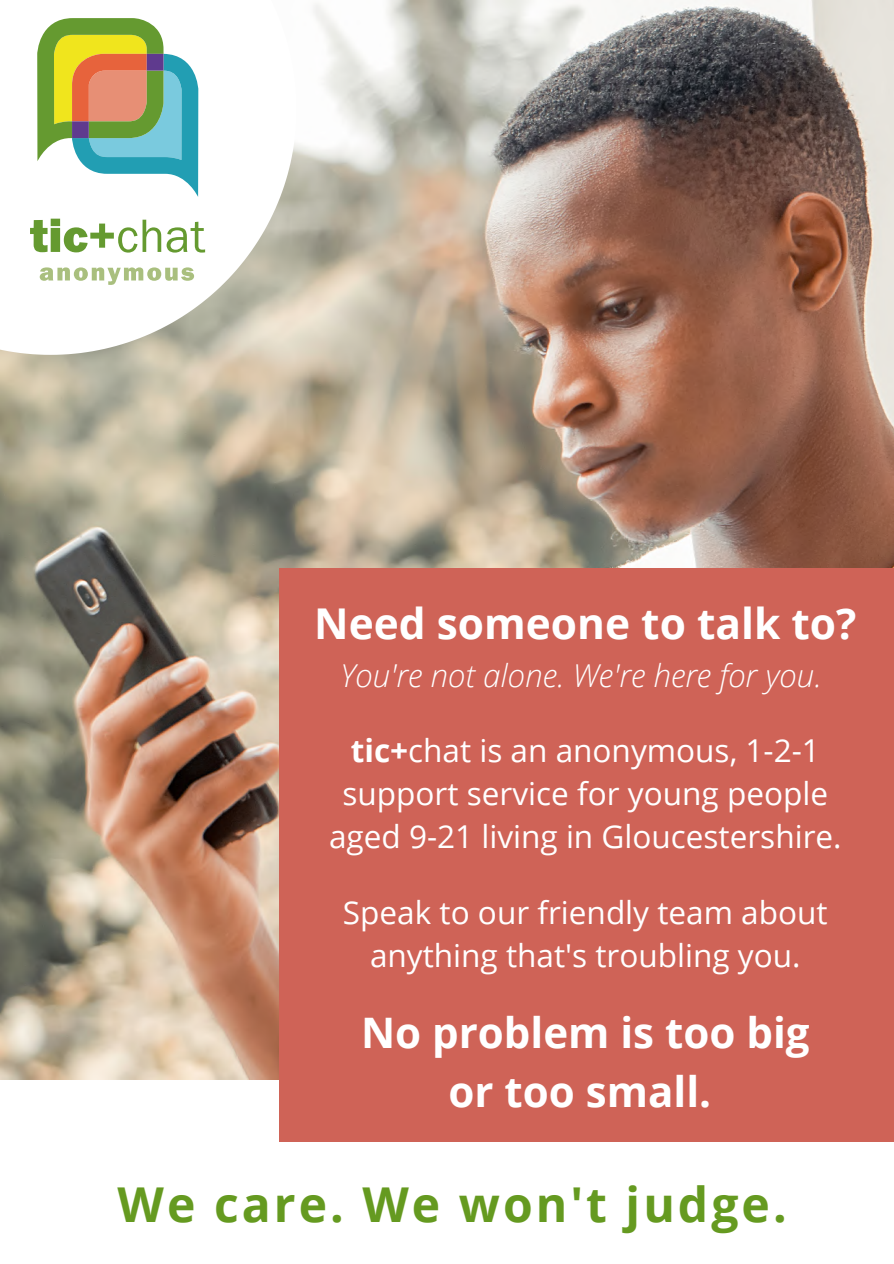
<style>
.page{position:relative;width:894px;height:1264px;background:#fff}
.page>*{position:absolute;margin:0;border:0;box-sizing:border-box;transform-origin:0 0}
.t1{font:700 48px "Open Sans";letter-spacing:.065em;color:#659a20}
.t2{font:700 42.45px "Open Sans";color:#fff}
.t3{font:700 42px/58.5px "Open Sans";color:#fff;text-align:center}
.t4{font:31.5px/43.3px "Open Sans";color:#fff;text-align:center}
.t5{font:italic 300 31.5px "Open Sans";color:#fff}
.s1{font-weight:700}
</style>
<div class="page">
<img style="left:0;top:0;width:893px;height:1079px">
<svg style="left:0;top:0;width:296px;height:355px"></svg>
<div style="left:279px;top:568px;width:614px;height:573px;background:#cf6357"></div>
<svg style="left:37px;top:18px;width:161px;height:179px"></svg>
<svg style="left:30px;top:219px;width:175px;height:33px"></svg>
<svg style="left:40px;top:267px;width:154px;height:18px"></svg>
<h2 class="t2" style="left:314px;top:593px;width:543px">Need someone to talk to?</h2>
<p class="t5" style="left:340px;top:653px;width:483px">You're not alone. We're here for you.</p>
<p class="t4" style="left:329px;top:727px;width:514px"><span class="s1">tic+</span>chat is an anonymous, 1-2-1 support service for young people aged 9-21 living in Gloucestershire.</p>
<p class="t4" style="left:343px;top:890px;width:486px">Speak to our friendly team about anything that's troubling you.</p>
<h3 class="t3" style="left:361px;top:1002px;width:450px">No problem is too big or too small.</h3>
<h1 class="t1" style="left:118px;top:1170px;width:670px">We care. We won't judge.</h1>
</div>
